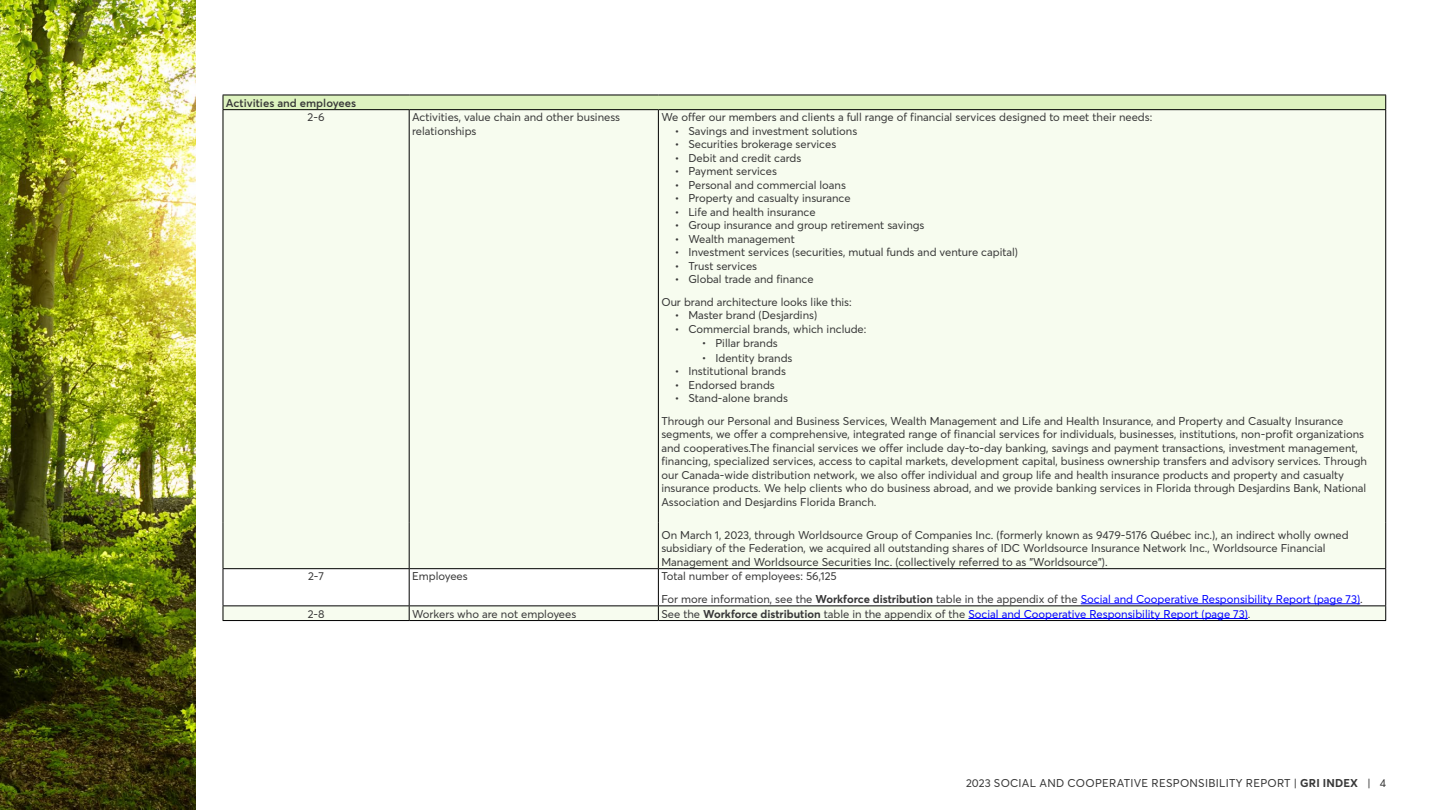
<style>
.page{position:relative;width:1440px;height:810px;background:#fff}
.page>*{position:absolute;margin:0;border:0;box-sizing:border-box;transform-origin:0 0}
.TAB-Cellule{font:11.25px/13.5px "Desjardins Sans";color:#383838}
.TAB-Cellule-2{font:11.25px "Desjardins Sans";color:#00f}
.TAB-Cellule-3{font:11.25px "Desjardins Sans";letter-spacing:.025em;color:#383838}
.TAB-CellSemiBold{font:600 11.25px "Desjardins Sans";color:#383838}
.TAB-Cellule-aeacb068{font:11.25px "Desjardins Sans";color:#383838}
.s1{font-weight:300;font-size:12px}
.s2{font-weight:700}
.s3{color:#00f}
.s4{color:#383838}
.s5{font-weight:700;color:#383838}
</style>
<div class="page">
<div style="left:223px;top:109px;width:1163px;height:460px;background:#f7fcef"></div>
<div style="left:223px;top:606px;width:1163px;height:15px;background:#f7fcef"></div>
<img style="left:0;top:0;width:196px;height:810px">
<div style="left:223px;top:95px;width:1163px;height:15px;background:#def3c0"></div>
<hr style="left:223px;top:95px;width:186px;height:1px;background:#000">
<hr style="left:409px;top:95px;width:249px;height:1px;background:#000">
<hr style="left:658px;top:95px;width:728px;height:1px;background:#000">
<hr style="left:223px;top:620px;width:186px;height:1px;background:#000">
<hr style="left:409px;top:620px;width:249px;height:1px;background:#000">
<hr style="left:658px;top:620px;width:728px;height:1px;background:#000">
<hr style="left:223px;top:109px;width:186px;height:1px;background:#000">
<hr style="left:409px;top:109px;width:249px;height:1px;background:#000">
<hr style="left:658px;top:109px;width:728px;height:1px;background:#000">
<hr style="left:223px;top:568px;width:186px;height:1px;background:#000">
<hr style="left:409px;top:568px;width:249px;height:1px;background:#000">
<hr style="left:658px;top:568px;width:728px;height:1px;background:#000">
<hr style="left:223px;top:605px;width:186px;height:1px;background:#000">
<hr style="left:409px;top:605px;width:249px;height:1px;background:#000">
<hr style="left:658px;top:605px;width:728px;height:1px;background:#000">
<svg style="left:223px;top:95px;width:1px;height:14px"></svg>
<svg style="left:1385px;top:95px;width:1px;height:14px"></svg>
<hr style="left:223px;top:110px;width:1px;height:412px;background:#000">
<hr style="left:409px;top:110px;width:1px;height:412px;background:#000">
<hr style="left:658px;top:110px;width:1px;height:412px;background:#000">
<hr style="left:1385px;top:110px;width:1px;height:412px;background:#000">
<hr style="left:223px;top:522px;width:1px;height:46px;background:#000">
<hr style="left:409px;top:522px;width:1px;height:46px;background:#000">
<hr style="left:658px;top:522px;width:1px;height:46px;background:#000">
<hr style="left:1385px;top:522px;width:1px;height:46px;background:#000">
<hr style="left:223px;top:569px;width:1px;height:36px;background:#000">
<hr style="left:409px;top:569px;width:1px;height:36px;background:#000">
<hr style="left:658px;top:569px;width:1px;height:36px;background:#000">
<hr style="left:1385px;top:569px;width:1px;height:36px;background:#000">
<svg style="left:223px;top:606px;width:1px;height:14px"></svg>
<svg style="left:409px;top:606px;width:1px;height:14px"></svg>
<svg style="left:658px;top:606px;width:1px;height:14px"></svg>
<svg style="left:1385px;top:606px;width:1px;height:14px"></svg>
<hr style="left:1081px;top:604px;width:279px;height:1px;background:#00f">
<hr style="left:968px;top:618px;width:280px;height:1px;background:#00f">
<p class="TAB-CellSemiBold" style="left:226px;top:96px;width:132px">Activities and employees</p>
<p class="TAB-Cellule-aeacb068" style="left:308px;top:111px;width:18px">2-6</p>
<p class="TAB-Cellule" style="left:412px;top:111px;width:210px">Activities, value chain and other business relationships</p>
<p class="TAB-Cellule" style="left:661px;top:111px;width:492px">We offer our members and clients a full range of financial services designed to meet their needs:</p>
<p class="TAB-Cellule" style="left:675px;top:124px;width:184px">• Savings and investment solutions</p>
<p class="TAB-Cellule" style="left:675px;top:138px;width:163px">• Securities brokerage services</p>
<p class="TAB-Cellule" style="left:675px;top:151px;width:128px">• Debit and credit cards</p>
<p class="TAB-Cellule" style="left:675px;top:165px;width:104px">• Payment services</p>
<p class="TAB-Cellule" style="left:675px;top:178px;width:173px">• Personal and commercial loans</p>
<p class="TAB-Cellule" style="left:675px;top:192px;width:177px">• Property and casualty insurance</p>
<p class="TAB-Cellule" style="left:675px;top:205px;width:142px">• Life and health insurance</p>
<p class="TAB-Cellule" style="left:675px;top:219px;width:251px">• Group insurance and group retirement savings</p>
<p class="TAB-Cellule" style="left:675px;top:232px;width:121px">• Wealth management</p>
<p class="TAB-Cellule" style="left:675px;top:246px;width:345px">• Investment services (securities, mutual funds and venture capital)</p>
<p class="TAB-Cellule" style="left:675px;top:259px;width:84px">• Trust services</p>
<p class="TAB-Cellule" style="left:675px;top:273px;width:140px">• Global trade and finance</p>
<p class="TAB-Cellule" style="left:661px;top:295px;width:192px">Our brand architecture looks like this:</p>
<p class="TAB-Cellule" style="left:675px;top:309px;width:144px">• Master brand (Desjardins)</p>
<p class="TAB-Cellule" style="left:675px;top:322px;width:193px">• Commercial brands, which include:</p>
<p class="TAB-Cellule" style="left:702px;top:337px;width:77px"><span class="s1">•</span> Pillar brands</p>
<p class="TAB-Cellule" style="left:702px;top:351px;width:92px"><span class="s1">•</span> Identity brands</p>
<p class="TAB-Cellule" style="left:675px;top:364px;width:113px">• Institutional brands</p>
<p class="TAB-Cellule" style="left:675px;top:378px;width:101px">• Endorsed brands</p>
<p class="TAB-Cellule" style="left:675px;top:391px;width:115px">• Stand-alone brands</p>
<p class="TAB-Cellule" style="left:661px;top:414px;width:707px">Through our Personal and Business Services, Wealth Management and Life and Health Insurance, and Property and Casualty Insurance segments, we offer a comprehensive, integrated range of financial services for individuals, businesses, institutions, non-profit organizations and cooperatives.The financial services we offer include day-to-day banking, savings and payment transactions, investment management, financing, specialized services, access to capital markets, development capital, business ownership transfers and advisory services. Through our Canada-wide distribution network, we also offer individual and group life and health insurance products and property and casualty insurance products. We help clients who do business abroad, and we provide banking services in Florida through Desjardins Bank, National Association and Desjardins Florida Branch.</p>
<p class="TAB-Cellule" style="left:661px;top:528px;width:689px">On March 1, 2023, through Worldsource Group of Companies Inc. (formerly known as 9479-5176 Québec inc.), an indirect wholly owned subsidiary of the Federation, we acquired all outstanding shares of IDC Worldsource Insurance Network Inc., Worldsource Financial<br>Management and Worldsource Securities Inc. (collectively referred to as "Worldsource").</p>
<p class="TAB-Cellule-aeacb068" style="left:308px;top:570px;width:17px">2-7</p>
<p class="TAB-Cellule" style="left:412px;top:570px;width:57px">Employees</p>
<p class="TAB-Cellule" style="left:661px;top:570px;width:177px">Total number of employees: 56,125</p>
<p class="TAB-Cellule" style="left:661px;top:592px;width:703px">For more information, see the <span class="s2">Workforce distribution</span> table in the appendix of the <span class="s3">Social and Cooperative Responsibility Report (page 73)</span>.</p>
<p class="TAB-Cellule-aeacb068" style="left:308px;top:607px;width:18px">2-8</p>
<p class="TAB-Cellule" style="left:412px;top:607px;width:166px">Workers who are not employees</p>
<p class="TAB-Cellule-2" style="left:661px;top:607px;width:591px"><span class="s4">See the</span> <span class="s5">Workforce distribution</span> <span class="s4">table in the appendix of the</span> Social and Cooperative Responsibility Report (page 73)<span class="s4">.</span></p>
<p class="TAB-Cellule-3" style="left:966px;top:776px;width:421px">2023 SOCIAL AND COOPERATIVE RESPONSIBILITY REPORT | <span class="s2">GRI INDEX</span> | 4</p>
</div>
